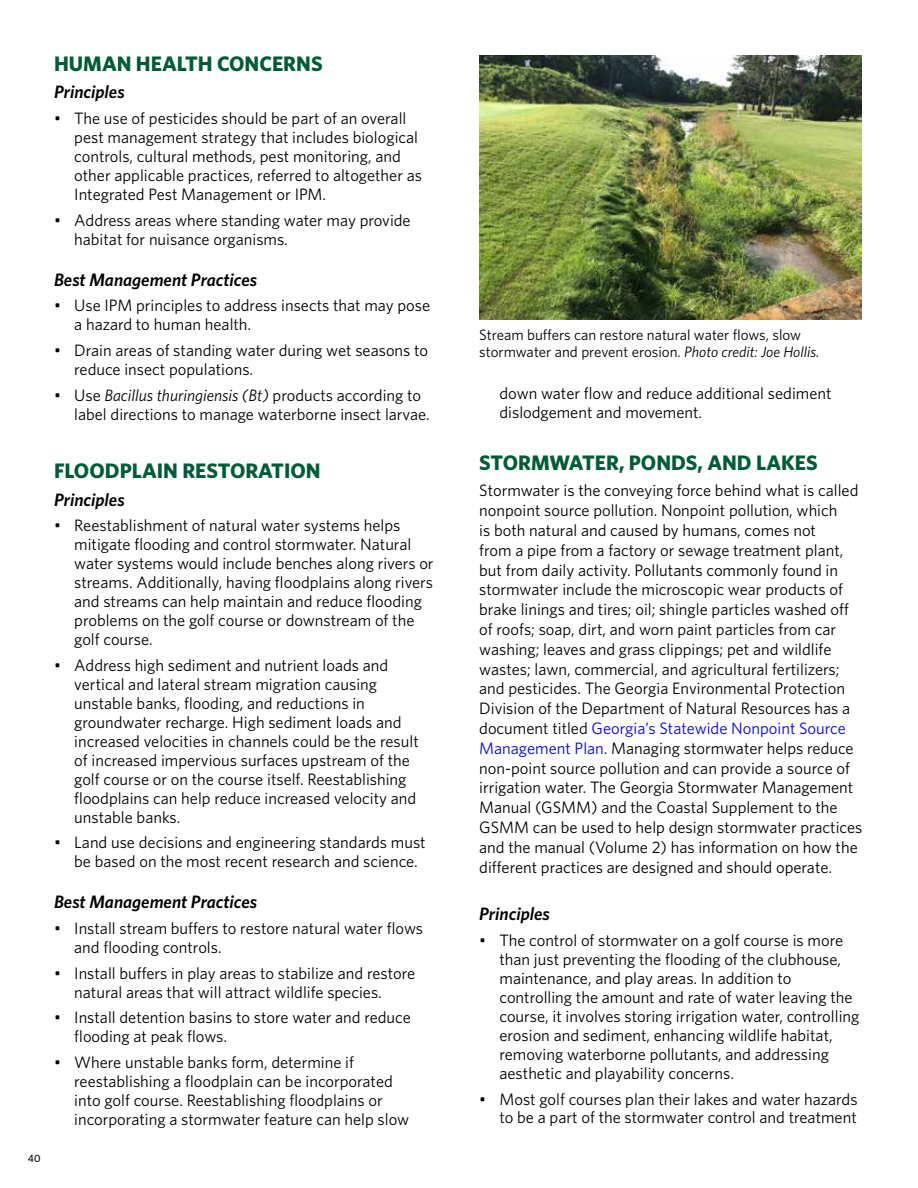
<style>
.page{position:relative;width:918px;height:1188px;background:#fff}
.page>*{position:absolute;margin:0;border:0;box-sizing:border-box;transform-origin:0 0}
.t1{font:700 21px "Whitney";color:#005c38}
.t2{font:italic 600 18px "Whitney";color:#000}
.t3{font:16.5px/18.9px "Whitney";color:#000}
.t4{font:15px/17.2px "Whitney";color:#000}
.t5{font:500 10.5px "Whitney";color:#000}
.s1{font-style:italic}
.s2{color:#00f}
</style>
<div class="page">
<img style="left:479px;top:56px;width:383px;height:264px">
<p class="t1" style="left:54px;top:49px;width:270px">HUMAN HEALTH CONCERNS</p>
<p class="t2" style="left:54px;top:80px;width:72px">Principles</p>
<p class="t3" style="left:74px;top:108px;width:349px;text-indent:-20px">• The use of pesticides should be part of an overall pest management strategy that includes biological controls, cultural methods, pest monitoring, and other applicable practices, referred to altogether as Integrated Pest Management or IPM.</p>
<p class="t3" style="left:74px;top:210px;width:338px;text-indent:-20px">• Address areas where standing water may provide habitat for nuisance organisms.</p>
<p class="t2" style="left:54px;top:267px;width:205px">Best Management Practices</p>
<p class="t3" style="left:74px;top:296px;width:357px;text-indent:-20px">• Use IPM principles to address insects that may pose a hazard to human health.</p>
<p class="t3" style="left:74px;top:340px;width:355px;text-indent:-20px">• Drain areas of standing water during wet seasons to reduce insect populations.</p>
<p class="t3" style="left:74px;top:385px;width:357px;text-indent:-20px">• Use <span class="s1">Bacillus thuringiensis (Bt)</span> products according to label directions to manage waterborne insect larvae.</p>
<p class="t5" style="left:28px;top:1151px;width:14px">40</p>
<p class="t1" style="left:54px;top:457px;width:268px">FLOODPLAIN RESTORATION</p>
<p class="t2" style="left:54px;top:487px;width:72px">Principles</p>
<p class="t3" style="left:74px;top:516px;width:361px;text-indent:-20px">• Reestablishment of natural water systems helps mitigate flooding and control stormwater. Natural water systems would include benches along rivers or streams. Additionally, having floodplains along rivers and streams can help maintain and reduce flooding problems on the golf course or downstream of the golf course.</p>
<p class="t3" style="left:74px;top:655px;width:346px;text-indent:-20px">• Address high sediment and nutrient loads and vertical and lateral stream migration causing unstable banks, flooding, and reductions in groundwater recharge. High sediment loads and increased velocities in channels could be the result of increased impervious surfaces upstream of the golf course or on the course itself. Reestablishing floodplains can help reduce increased velocity and unstable banks.</p>
<p class="t3" style="left:74px;top:833px;width:353px;text-indent:-20px">• Land use decisions and engineering standards must be based on the most recent research and science.</p>
<p class="t2" style="left:54px;top:890px;width:205px">Best Management Practices</p>
<p class="t3" style="left:74px;top:918px;width:350px;text-indent:-20px">• Install stream buffers to restore natural water flows and flooding controls.</p>
<p class="t3" style="left:74px;top:963px;width:342px;text-indent:-20px">• Install buffers in play areas to stabilize and restore natural areas that will attract wildlife species.</p>
<p class="t3" style="left:74px;top:1008px;width:338px;text-indent:-20px">• Install detention basins to store water and reduce flooding at peak flows.</p>
<p class="t3" style="left:74px;top:1053px;width:336px;text-indent:-20px">• Where unstable banks form, determine if reestablishing a floodplain can be incorporated into golf course. Reestablishing floodplains or incorporating a stormwater feature can help slow</p>
<p class="t4" style="left:479px;top:325px;width:342px">Stream buffers can restore natural water flows, slow stormwater and prevent erosion. <span class="s1">Photo credit: Joe Hollis.</span></p>
<p class="t3" style="left:500px;top:383px;width:334px">down water flow and reduce additional sediment dislodgement and movement.</p>
<p class="t1" style="left:479px;top:448px;width:340px">STORMWATER, PONDS, AND LAKES</p>
<p class="t3" style="left:479px;top:480px;width:385px;line-height:19.8px">Stormwater is the conveying force behind what is called nonpoint source pollution. Nonpoint pollution, which<br>is both natural and caused by humans, comes not<br>from a pipe from a factory or sewage treatment plant, but from daily activity. Pollutants commonly found in stormwater include the microscopic wear products of brake linings and tires; oil; shingle particles washed off of roofs; soap, dirt, and worn paint particles from car washing; leaves and grass clippings; pet and wildlife wastes; lawn, commercial, and agricultural fertilizers; and pesticides. The Georgia Environmental Protection Division of the Department of Natural Resources has a document titled <span class="s2">Georgia’s Statewide Nonpoint Source Management Plan</span>. Managing stormwater helps reduce non-point source pollution and can provide a source of irrigation water. The Georgia Stormwater Management Manual (GSMM) and the Coastal Supplement to the GSMM can be used to help design stormwater practices and the manual (Volume 2) has information on how the different practices are designed and should operate.</p>
<p class="t2" style="left:479px;top:902px;width:72px">Principles</p>
<p class="t3" style="left:499px;top:930px;width:361px;text-indent:-20px">• The control of stormwater on a golf course is more than just preventing the flooding of the clubhouse, maintenance, and play areas. In addition to controlling the amount and rate of water leaving the course, it involves storing irrigation water, controlling erosion and sediment, enhancing wildlife habitat, removing waterborne pollutants, and addressing aesthetic and playability concerns.</p>
<p class="t3" style="left:479px;top:1089px;width:380px;text-align:right">• Most golf courses plan their lakes and water hazards to be a part of the stormwater control and treatment</p>
</div>
